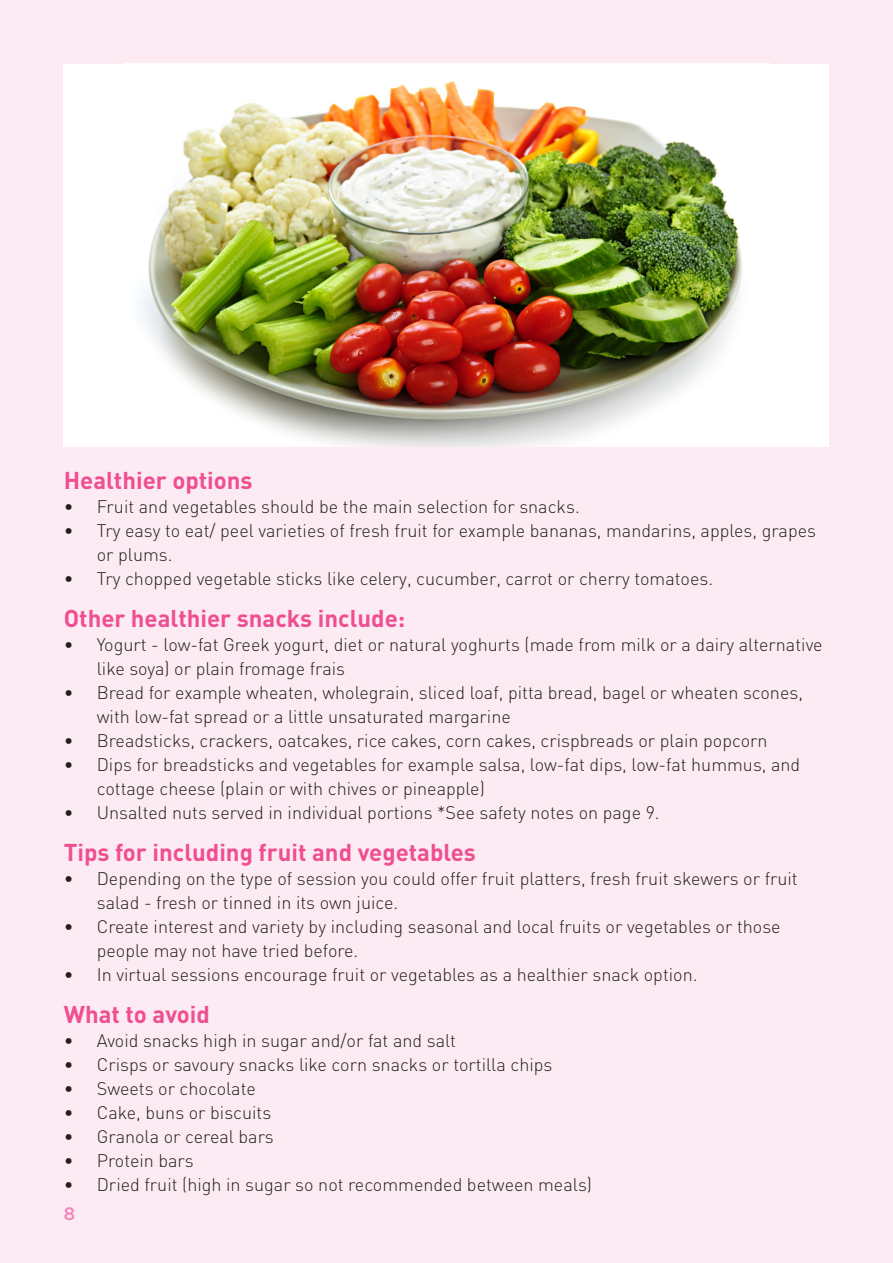
<style>
.page{position:relative;width:893px;height:1263px;background:#fcebf2}
.page>*{position:absolute;margin:0;border:0;box-sizing:border-box;transform-origin:0 0}
.t1{font:700 24px "DIN";color:#ef4e91}
.t2{font:300 18px/24px "DIN";color:#231f20}
.t3{font:500 18px "Gotham";color:#ef59a1}
</style>
<div class="page">
<div style="left:64px;top:64px;width:765px;height:382px;background:#fff"></div>
<img style="left:139px;top:81px;width:603px;height:365px">
<p class="t1" style="left:64px;top:464px;width:190px">Healthier options</p>
<p class="t2" style="left:64px;top:494px;width:517px">• Fruit and vegetables should be the main selection for snacks.</p>
<p class="t2" style="left:97px;top:518px;width:721px;text-indent:-33px">• Try easy to eat/ peel varieties of fresh fruit for example bananas, mandarins, apples, grapes or plums.</p>
<p class="t2" style="left:64px;top:566px;width:651px">• Try chopped vegetable sticks like celery, cucumber, carrot or cherry tomatoes.</p>
<p class="t1" style="left:64px;top:602px;width:343px">Other healthier snacks include:</p>
<p class="t2" style="left:97px;top:632px;width:727px;text-indent:-33px">• Yogurt - low-fat Greek yogurt, diet or natural yoghurts (made from milk or a dairy alternative like soya) or plain fromage frais</p>
<p class="t2" style="left:97px;top:680px;width:708px;text-indent:-33px">• Bread for example wheaten, wholegrain, sliced loaf, pitta bread, bagel or wheaten scones, with low-fat spread or a little unsaturated margarine</p>
<p class="t2" style="left:64px;top:728px;width:705px">• Breadsticks, crackers, oatcakes, rice cakes, corn cakes, crispbreads or plain popcorn</p>
<p class="t2" style="left:97px;top:752px;width:705px;text-indent:-33px">• Dips for breadsticks and vegetables for example salsa, low-fat dips, low-fat hummus, and cottage cheese (plain or with chives or pineapple)</p>
<p class="t2" style="left:64px;top:800px;width:597px">• Unsalted nuts served in individual portions *See safety notes on page 9.</p>
<p class="t1" style="left:64px;top:836px;width:414px">Tips for including fruit and vegetables</p>
<p class="t2" style="left:97px;top:866px;width:702px;text-indent:-33px">• Depending on the type of session you could offer fruit platters, fresh fruit skewers or fruit salad - fresh or tinned in its own juice.</p>
<p class="t2" style="left:97px;top:914px;width:685px;text-indent:-33px">• Create interest and variety by including seasonal and local fruits or vegetables or those people may not have tried before.</p>
<p class="t2" style="left:64px;top:962px;width:635px">• In virtual sessions encourage fruit or vegetables as a healthier snack option.</p>
<p class="t1" style="left:64px;top:998px;width:148px">What to avoid</p>
<p class="t2" style="left:64px;top:1028px;width:394px">• Avoid snacks high in sugar and/or fat and salt</p>
<p class="t2" style="left:64px;top:1052px;width:490px">• Crisps or savoury snacks like corn snacks or tortilla chips</p>
<p class="t2" style="left:64px;top:1076px;width:194px">• Sweets or chocolate</p>
<p class="t2" style="left:64px;top:1100px;width:209px">• Cake, buns or biscuits</p>
<p class="t2" style="left:64px;top:1124px;width:212px">• Granola or cereal bars</p>
<p class="t2" style="left:64px;top:1148px;width:131px">• Protein bars</p>
<p class="t2" style="left:64px;top:1172px;width:530px">• Dried fruit (high in sugar so not recommended between meals)</p>
<p class="t3" style="left:64px;top:1203px;width:13px">8</p>
</div>
